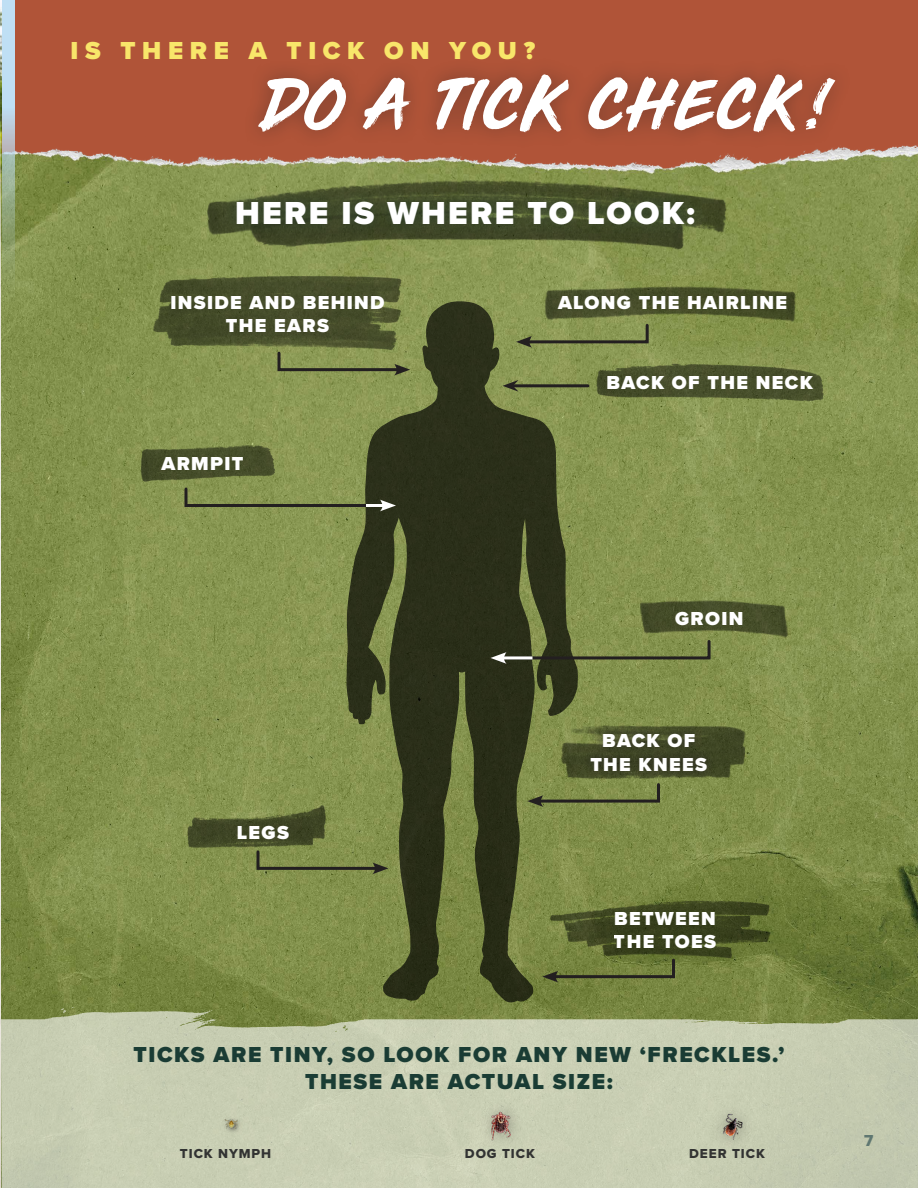
<style>
.page{position:relative;width:918px;height:1188px;background:#fff}
.page>*{position:absolute;margin:0;border:0;box-sizing:border-box;transform-origin:0 0}
.t1{font:66px "Third Rail";letter-spacing:.05em;color:#fff}
.t2{font:900 33px "Proxima Nova";letter-spacing:.07em;color:#fff}
.t3{font:900 25.5px "Proxima Nova";letter-spacing:.26em;color:#f8e66a}
.t4{font:900 22.5px/27px "Proxima Nova";letter-spacing:.07em;color:#1a3c34;text-align:center}
.t5{font:900 19.5px/23.4px "Proxima Nova";letter-spacing:.07em;color:#fff;text-align:center}
.t6{font:16.5px "Proxima Nova Extrabld";color:#5f7771}
.t7{font:13.5px "Proxima Nova Extrabld";letter-spacing:.07em;color:#323332}
.s1{font-family:"Edo";font-style:italic}
</style>
<div class="page">
<div style="left:0;top:0;width:918px;height:232px;background:#b05438"></div>
<img style="left:1px;top:145px;width:917px;height:865px">
<img style="left:0;top:308px;width:1px;height:880px">
<svg style="left:346px;top:377px;width:225px;height:260px;background:#3f4626"></svg>
<svg style="left:389px;top:726px;width:146px;height:229px;background:#4e562c"></svg>
<svg style="left:382px;top:950px;width:58px;height:52px;background:#475028"></svg>
<svg style="left:478px;top:947px;width:57px;height:55px;background:#4a5229"></svg>
<img style="left:522px;top:265px;width:286px;height:71px">
<img style="left:119px;top:444px;width:155px;height:47px">
<img style="left:597px;top:356px;width:227px;height:50px">
<img style="left:629px;top:584px;width:163px;height:71px">
<svg style="left:1px;top:1010px;width:917px;height:178px;background:#c3c9ac"></svg>
<svg style="left:61px;top:1008px;width:5px;height:5px"></svg>
<svg style="left:194px;top:1010px;width:31px;height:17px"></svg>
<img style="left:541px;top:708px;width:206px;height:91px">
<img style="left:154px;top:268px;width:256px;height:90px">
<img style="left:199px;top:150px;width:548px;height:112px">
<img style="left:237px;top:177px;width:456px;height:99px">
<img style="left:550px;top:887px;width:230px;height:81px">
<img style="left:187px;top:805px;width:139px;height:43px">
<div style="left:241px;top:57px;width:612px;height:93px;background:#231f20;opacity:.37"></div>
<div style="left:221px;top:187px;width:488px;height:52px;background:#1a3c34;opacity:.44"></div>
<div style="left:582px;top:725px;width:134px;height:55px;background:#231f20;opacity:.75"></div>
<svg style="left:276px;top:350px;width:134px;height:26px;background:#7e894e"></svg>
<svg style="left:255px;top:849px;width:133px;height:25px;background:#758146"></svg>
<svg style="left:527px;top:782px;width:135px;height:25px;background:#748045"></svg>
<svg style="left:542px;top:957px;width:134px;height:26px;background:#687439"></svg>
<svg style="left:420px;top:301px;width:230px;height:100px;background:#66703e"></svg>
<svg style="left:183px;top:486px;width:213px;height:25px;background:#75804a"></svg>
<svg style="left:346px;top:637px;width:366px;height:89px;background:#555d32"></svg>
<svg style="left:1px;top:0;width:14px;height:308px;background:#a6bcaa"></svg>
<img style="left:0;top:0;width:1px;height:308px">
<div style="left:478px;top:1099px;width:48px;height:54px;background:#c8ceb3"></div>
<img style="left:489px;top:1111px;width:23px;height:30px">
<div style="left:710px;top:1101px;width:47px;height:51px;background:#c7ccb2"></div>
<img style="left:719px;top:1112px;width:27px;height:31px">
<div style="left:222px;top:1116px;width:22px;height:19px;background:#c6ccb1"></div>
<img style="left:224px;top:1115px;width:16px;height:16px">
<p class="t3" style="left:70px;top:32px;width:466px">IS THERE A TICK ON YOU?</p>
<p class="t1" style="left:264px;top:74px;width:587px">DO A TICK CHECK<span class="s1">!</span></p>
<p class="t2" style="left:235px;top:188px;width:461px">HERE IS WHERE TO LOOK:</p>
<p class="t5" style="left:170px;top:290px;width:216px">INSIDE AND BEHIND<br>THE EARS</p>
<p class="t5" style="left:558px;top:290px;width:231px">ALONG THE HAIRLINE</p>
<p class="t5" style="left:162px;top:451px;width:83px">ARMPIT</p>
<p class="t5" style="left:607px;top:371px;width:208px">BACK OF THE NECK</p>
<p class="t5" style="left:675px;top:606px;width:70px">GROIN</p>
<p class="t5" style="left:237px;top:821px;width:54px">LEGS</p>
<p class="t5" style="left:590px;top:729px;width:118px">BACK OF<br>THE KNEES</p>
<p class="t5" style="left:614px;top:906px;width:104px;text-align:left">BETWEEN<br>THE TOES</p>
<p class="t4" style="left:134px;top:1041px;width:652px">TICKS ARE TINY, SO LOOK FOR ANY NEW ‘FRECKLES.’<br>THESE ARE ACTUAL SIZE:</p>
<p class="t7" style="left:180px;top:1143px;width:93px">TICK NYMPH</p>
<p class="t7" style="left:465px;top:1143px;width:72px">DOG TICK</p>
<p class="t7" style="left:689px;top:1143px;width:77px">DEER TICK</p>
<p class="t6" style="left:864px;top:1128px;width:11px">7</p>
</div>
